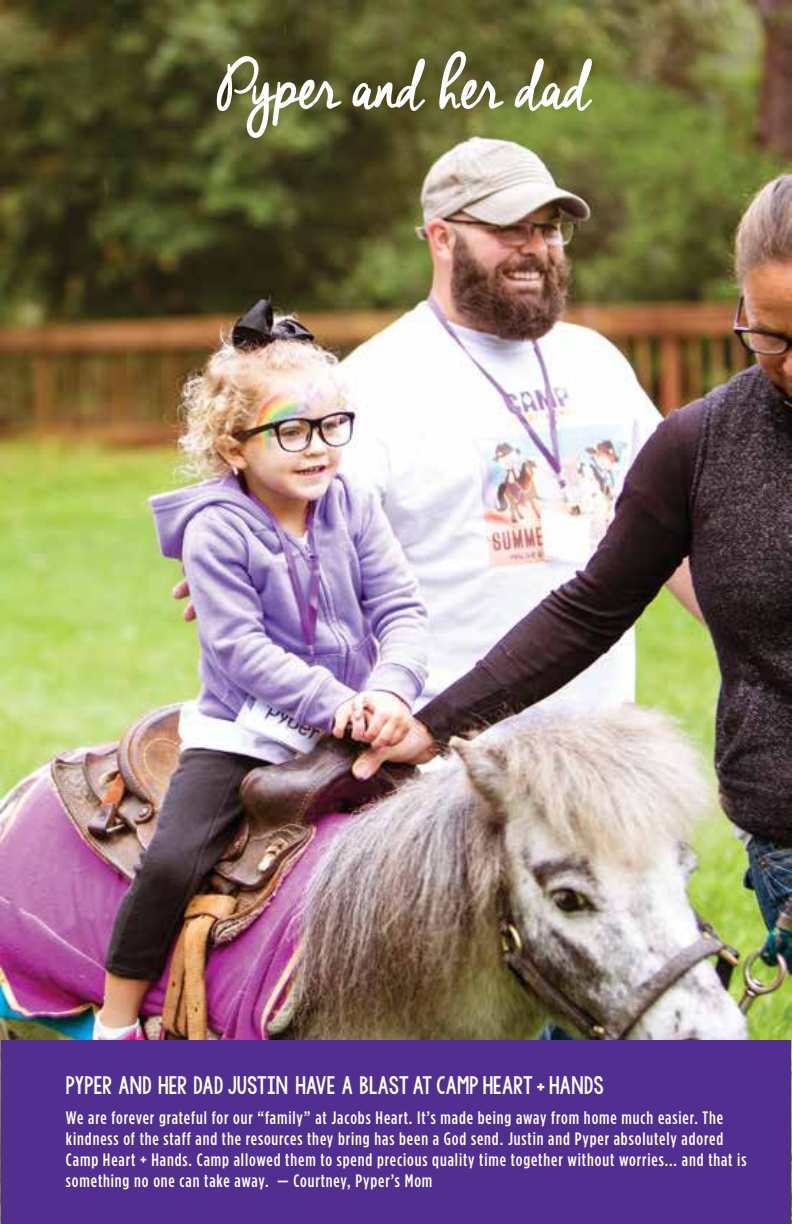
<style>
.page{position:relative;width:792px;height:1224px;background:#fff}
.page>*{position:absolute;margin:0;border:0;box-sizing:border-box;transform-origin:0 0}
.t1{font:84px "Cheddar Jack";letter-spacing:-.04em;color:#fff}
.t2{font:24px "KG Wh Yy Ou Go Tt A Be So Me An";color:#fff}
.t3{font:500 18px/21px "Gotham Condensed";letter-spacing:.05em;color:#fff}
</style>
<div class="page">
<img style="left:0;top:0;width:792px;height:1224px">
<div style="left:1px;top:1040px;width:790px;height:184px;background:#522e91"></div>
<h1 class="t1" style="left:217px;top:39px;width:378px">Pyper and her dad</h1>
<h2 class="t2" style="left:66px;top:1070px;width:540px">PYPER AND HER DAD JUSTIN HAVE A BLAST AT CAMP HEART + HANDS</h2>
<p class="t3" style="left:66px;top:1107px;width:682px">We are forever grateful for our “family” at Jacobs Heart. It’s made being away from home much easier. The kindness of the staff and the resources they bring has been a God send. Justin and Pyper absolutely adored Camp Heart + Hands. Camp allowed them to spend precious quality time together without worries... and that is something no one can take away. — Courtney, Pyper’s Mom</p>
</div>
